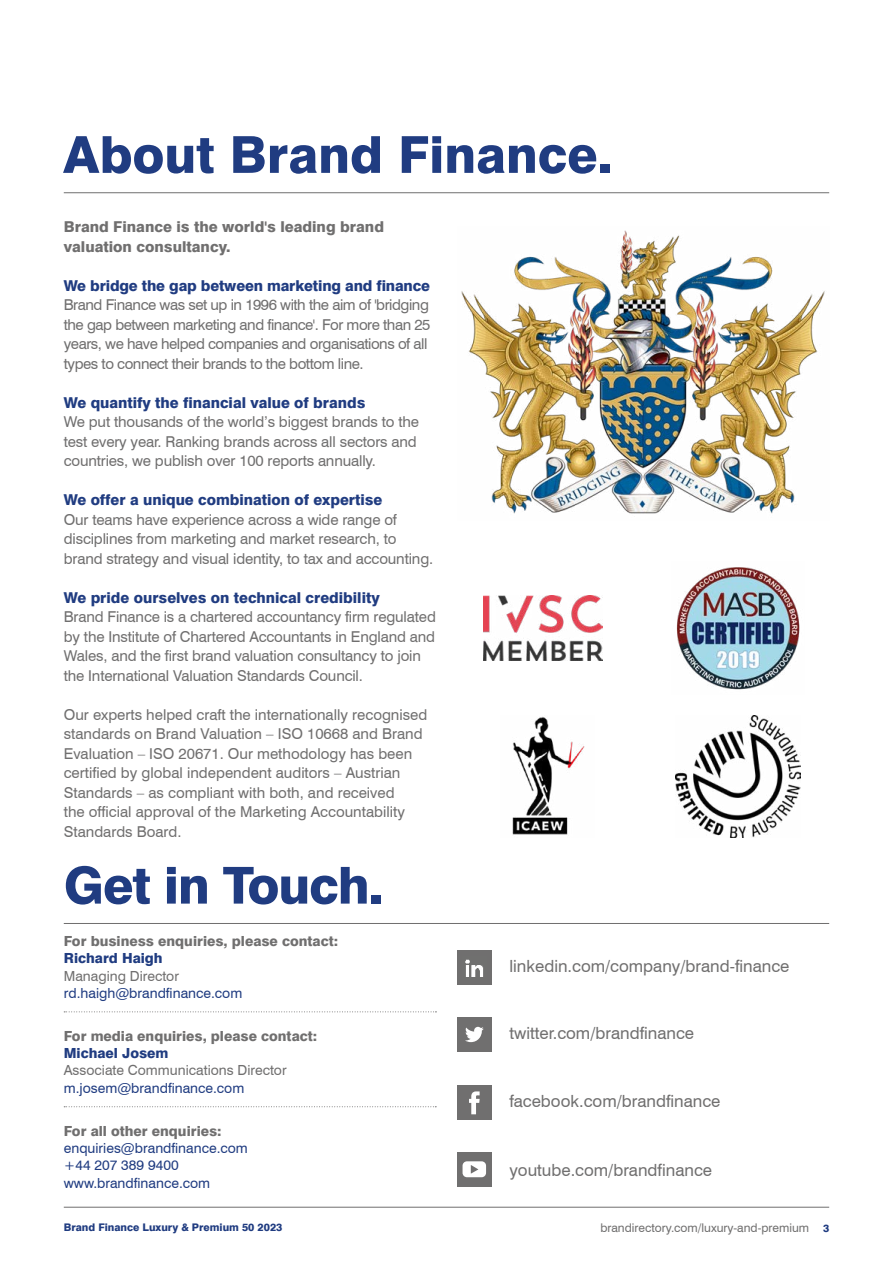
<style>
.page{position:relative;width:893px;height:1263px;background:#fff}
.page>*{position:absolute;margin:0;border:0;box-sizing:border-box;transform-origin:0 0}
.t1{font:800 51px "Swiss 721 BT";color:#203c81}
.t2{font:800 51px "Swiss 721 BT";letter-spacing:-.02em;color:#203c81}
.t3{font:16.8px "Swiss 721 BT";color:#706f6f}
.t4{font:15px/19.5px "Swiss 721 BT";letter-spacing:-.01em;color:#706f6f}
.t5{font:15px/19.5px "Swiss 721 BT";letter-spacing:-.03em;color:#706f6f}
.t6{font:800 15px "Swiss 721 BT";color:#203c81}
.t7{font:800 15px/19.5px "Swiss 721 BT";color:#706f6f}
.t8{font:13.95px/17.4px "Swiss 721 BT";color:#203c81}
.t9{font:800 13.95px "Swiss 721 BT";color:#706f6f}
.t10{font:13.95px "Swiss 721 BT";color:#706f6f}
.t11{font:800 13.95px "Swiss 721 BT";color:#203c81}
.t12{font:12px "Swiss 721 BT";color:#706f6f}
.t13{font:800 10.5px "Swiss 721 BT";color:#203c81}
.s1{font-weight:800;font-size:10.5px;color:#203c81}
</style>
<div class="page">
<hr style="left:64px;top:1207px;width:765px;height:1px;background:#706f6f">
<hr style="left:64px;top:192px;width:765px;height:1px;background:#706f6f">
<hr style="left:64px;top:923px;width:765px;height:1px;background:#706f6f">
<div style="left:457px;top:950px;width:35px;height:35px;background:#706f6f"></div>
<img style="left:465px;top:959px;width:19px;height:18px">
<div style="left:457px;top:1017px;width:35px;height:35px;background:#706f6f"></div>
<svg style="left:465px;top:1027px;width:19px;height:15px"></svg>
<div style="left:457px;top:1086px;width:35px;height:34px;background:#706f6f"></div>
<svg style="left:469px;top:1091px;width:11px;height:23px"></svg>
<div style="left:457px;top:1152px;width:35px;height:35px;background:#706f6f"></div>
<svg style="left:463px;top:1161px;width:23px;height:16px"></svg>
<img style="left:483px;top:596px;width:119px;height:64px">
<img style="left:676px;top:567px;width:124px;height:123px">
<img style="left:676px;top:715px;width:124px;height:122px">
<img style="left:512px;top:716px;width:73px;height:119px">
<svg style="left:64px;top:1011px;width:372px;height:1px"></svg>
<img style="left:461px;top:230px;width:364px;height:284px">
<svg style="left:64px;top:1106px;width:372px;height:1px"></svg>
<h1 class="t1" style="left:63px;top:124px;width:551px">About Brand Finance.</h1>
<p class="t7" style="left:64px;top:217px;width:322px">Brand Finance is the world's leading brand valuation consultancy.</p>
<p class="t6" style="left:64px;top:276px;width:368px">We bridge the gap between marketing and finance</p>
<p class="t5" style="left:64px;top:295px;width:368px">Brand Finance was set up in 1996 with the aim of 'bridging the gap between marketing and finance'. For more than 25 years, we have helped companies and organisations of all types to connect their brands to the bottom line.</p>
<p class="t6" style="left:64px;top:393px;width:303px">We quantify the financial value of brands</p>
<p class="t4" style="left:64px;top:412px;width:357px">We put thousands of the world’s biggest brands to the test every year. Ranking brands across all sectors and countries, we publish over 100 reports annually.</p>
<p class="t6" style="left:64px;top:491px;width:320px">We offer a unique combination of expertise</p>
<p class="t4" style="left:64px;top:509px;width:371px">Our teams have experience across a wide range of disciplines from marketing and market research, to brand strategy and visual identity, to tax and accounting.</p>
<p class="t6" style="left:64px;top:588px;width:317px">We pride ourselves on technical credibility</p>
<p class="t4" style="left:64px;top:607px;width:374px">Brand Finance is a chartered accountancy firm regulated by the Institute of Chartered Accountants in England and Wales, and the first brand valuation consultancy to join the International Valuation Standards Council.</p>
<p class="t4" style="left:64px;top:704px;width:365px">Our experts helped craft the internationally recognised standards on Brand Valuation – ISO 10668 and Brand Evaluation – ISO 20671. Our methodology has been certified by global independent auditors – Austrian Standards – as compliant with both, and received<br>the official approval of the Marketing Accountability Standards Board.</p>
<h1 class="t2" style="left:64px;top:854px;width:321px">Get in Touch.</h1>
<p class="t9" style="left:64px;top:932px;width:276px">For business enquiries, please contact:</p>
<p class="t11" style="left:64px;top:950px;width:100px">Richard Haigh</p>
<p class="t10" style="left:64px;top:967px;width:117px">Managing Director</p>
<p class="t8" style="left:64px;top:984px;width:180px">rd.haigh@brandfinance.com</p>
<p class="t9" style="left:64px;top:1027px;width:255px">For media enquiries, please contact:</p>
<p class="t11" style="left:64px;top:1044px;width:106px">Michael Josem</p>
<p class="t10" style="left:64px;top:1062px;width:224px">Associate Communications Director</p>
<p class="t8" style="left:64px;top:1079px;width:182px">m.josem@brandfinance.com</p>
<p class="t9" style="left:64px;top:1122px;width:159px">For all other enquiries:</p>
<p class="t8" style="left:64px;top:1139px;width:186px">enquiries@brandfinance.com +44 207 389 9400 www.brandfinance.com</p>
<p class="t3" style="left:509px;top:956px;width:282px">linkedin.com/company/brand-finance</p>
<p class="t3" style="left:509px;top:1022px;width:186px">twitter.com/brandfinance</p>
<p class="t3" style="left:509px;top:1091px;width:213px">facebook.com/brandfinance</p>
<p class="t3" style="left:509px;top:1159px;width:204px">youtube.com/brandfinance</p>
<p class="t13" style="left:64px;top:1221px;width:220px">Brand Finance Luxury &amp; Premium 50 2023</p>
<p class="t12" style="left:600px;top:1220px;width:230px">brandirectory.com/luxury-and-premium <span class="s1">3</span></p>
</div>
